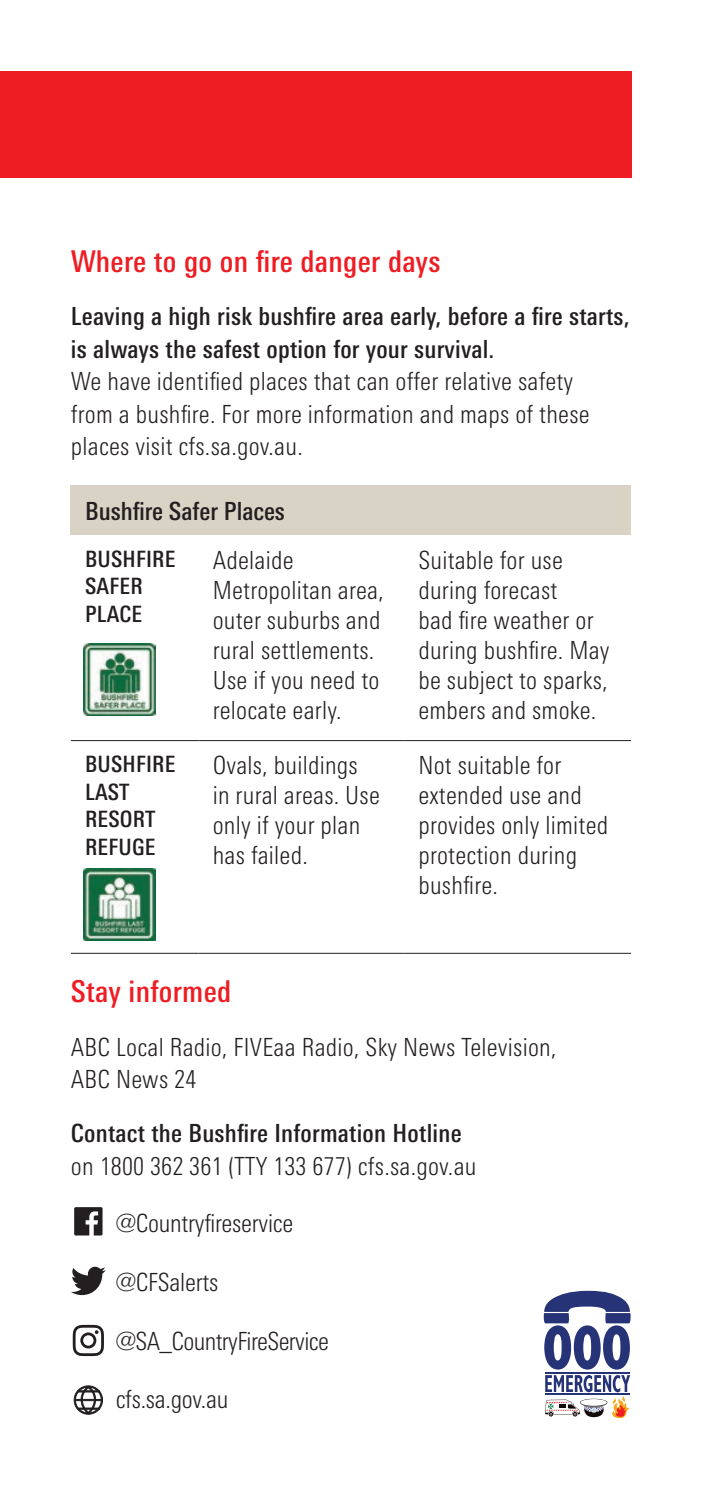
<style>
.page{position:relative;width:702px;height:1489px;background:#fff}
.page>*{position:absolute;margin:0;border:0;box-sizing:border-box;transform-origin:0 0}
.Body_Copy{font:500 condensed 30px "Linotype Univers";letter-spacing:.01em;color:#ee1d23}
.Body_Copy-2{font:300 condensed 25px/30px "Linotype Univers";letter-spacing:.01em;color:#231f20}
.Body_Copy-3{font:500 condensed 25px/32.5px "Linotype Univers";letter-spacing:.01em;color:#231f20}
.Body_Copy-4{font:300 condensed 25px "Linotype Univers";letter-spacing:-.01em;color:#231f20}
.Body_Copy-5{font:300 condensed 25px "Linotype Univers";letter-spacing:-.025em;color:#231f20}
.Body_Copy-6{font:500 condensed 22.5px/27.5px "Linotype Univers";letter-spacing:.01em;color:#231f20}
.s1{font-weight:300}
</style>
<div class="page">
<div style="left:0;top:71px;width:631px;height:106px;background:#ee1d23"></div>
<div style="left:71px;top:485px;width:560px;height:50px;background:#d9d3c5"></div>
<hr style="left:71px;top:740px;width:127px;height:1px;background:#231f20">
<hr style="left:198px;top:740px;width:206px;height:1px;background:#231f20">
<hr style="left:404px;top:740px;width:227px;height:1px;background:#231f20">
<hr style="left:71px;top:952px;width:127px;height:1px;background:#231f20">
<hr style="left:198px;top:952px;width:206px;height:1px;background:#231f20">
<hr style="left:404px;top:952px;width:227px;height:1px;background:#231f20">
<div style="left:80px;top:865px;width:79px;height:79px;background:linear-gradient(to right,#fff,#fff);border-radius:7px"></div>
<img style="left:84px;top:868px;width:72px;height:72px">
<div style="left:80px;top:640px;width:79px;height:79px;background:linear-gradient(to right,#fff,#fff);border-radius:7px"></div>
<img style="left:84px;top:643px;width:72px;height:72px">
<svg style="left:74px;top:1207px;width:28px;height:28px"></svg>
<svg style="left:71px;top:1266px;width:35px;height:28px"></svg>
<svg style="left:73px;top:1324px;width:31px;height:31px"></svg>
<svg style="left:74px;top:1385px;width:29px;height:30px"></svg>
<svg style="left:543px;top:1290px;width:88px;height:127px"></svg>
<p class="Body_Copy" style="left:71px;top:243px;width:371px">Where to go on fire danger days</p>
<p class="Body_Copy-3" style="left:71px;top:300px;width:560px">Leaving a high risk bushfire area early, before a fire starts, is always the safest option for your survival.</p>
<p class="Body_Copy-2" style="left:71px;top:365px;width:520px;line-height:32.5px">We have identified places that can offer relative safety from a bushfire. For more information and maps of these places visit cfs.sa.gov.au.</p>
<p class="Body_Copy-3" style="left:85px;top:494px;width:201px">Bushfire Safer Places</p>
<p class="Body_Copy-6" style="left:85px;top:545px;width:92px">BUSHFIRE<br>SAFER<br>PLACE</p>
<p class="Body_Copy-2" style="left:213px;top:545px;width:173px">Adelaide<br>Metropolitan area, outer suburbs and rural settlements.<br>Use if you need to relocate early.</p>
<p class="Body_Copy-2" style="left:418px;top:545px;width:193px">Suitable for use during forecast<br>bad fire weather or during bushfire. May be subject to sparks, embers and smoke.</p>
<p class="Body_Copy-6" style="left:85px;top:750px;width:92px">BUSHFIRE<br>LAST<br>RESORT<br>REFUGE</p>
<p class="Body_Copy-2" style="left:213px;top:750px;width:169px">Ovals, buildings in rural areas. Use only if your plan has failed.</p>
<p class="Body_Copy-2" style="left:418px;top:750px;width:191px">Not suitable for extended use and provides only limited protection during bushfire.</p>
<p class="Body_Copy" style="left:71px;top:973px;width:162px">Stay informed</p>
<p class="Body_Copy-2" style="left:71px;top:1030px;width:487px;line-height:32.5px">ABC Local Radio, FIVEaa Radio, Sky News Television,<br>ABC News 24</p>
<p class="Body_Copy-3" style="left:71px;top:1116px;width:407px">Contact the Bushfire Information Hotline <span class="s1">on 1800 362 361 (TTY 133 677) cfs.sa.gov.au</span></p>
<p class="Body_Copy-4" style="left:116px;top:1208px;width:179px">@Countryfireservice</p>
<p class="Body_Copy-4" style="left:116px;top:1267px;width:104px">@CFSalerts</p>
<p class="Body_Copy-5" style="left:116px;top:1326px;width:215px">@SA_CountryFireService</p>
<p class="Body_Copy-4" style="left:116px;top:1385px;width:114px">cfs.sa.gov.au</p>
</div>
